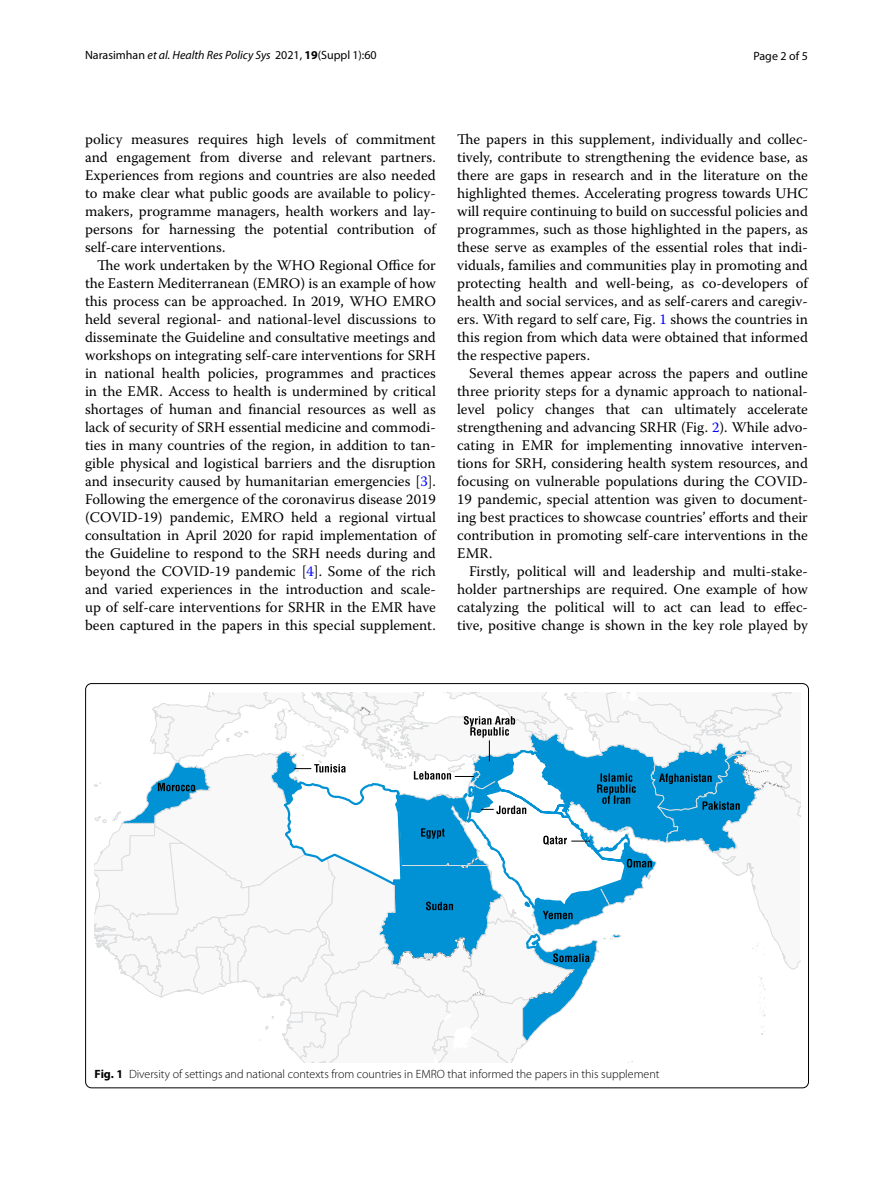
<style>
.page{position:relative;width:893px;height:1187px;background:#fff}
.page>*{position:absolute;margin:0;border:0;box-sizing:border-box;transform-origin:0 0}
.t1{font:14.7px/18px "Warnock Pro";color:#000;text-align:justify}
.t2{font:300 12px "Myriad Pro";color:#000}
.t3{font:12px "Myriad Pro";color:#000}
.s1{font-style:italic}
.s2{font-weight:700}
.s3{color:#00f}
</style>
<div class="page">
<svg style="left:94px;top:692px;width:706px;height:371px"></svg>
<p class="t3" style="left:85px;top:48px;width:293px">Narasimhan <span class="s1">et al. Health Res Policy Sys</span> 2021, <span class="s2">19</span>(Suppl 1):60</p>
<p class="t3" style="left:753px;top:48px;width:56px">Page 2 of 5</p>
<p class="t1" style="left:85px;top:130px;width:352px">policy measures requires high levels of commitment and engagement from diverse and relevant partners.<br>Experiences from regions and countries are also needed to make clear what public goods are available to policy&shy;makers, programme managers, health workers and lay&shy;persons for harnessing the potential contribution of self-care interventions.</p>
<p class="t1" style="left:85px;top:256px;width:352px;text-indent:12px">The work undertaken by the WHO Regional Office for the Eastern Mediterranean (EMRO) is an example of how this process can be approached. In 2019, WHO EMRO held several regional- and national-level discussions to disseminate the Guideline and consultative meetings and workshops on integrating self-care interventions for SRH in national health policies, programmes and practices in the EMR. Access to health is undermined by critical shortages of human and financial resources as well as lack of security of SRH essential medicine and commodi&shy;ties in many countries of the region, in addition to tan&shy;gible physical and logistical barriers and the disruption and insecurity caused by humanitarian emergencies [<span class="s3">3</span>].<br>Following the emergence of the coronavirus disease 2019 (COVID-19) pandemic, EMRO held a regional virtual consultation in April 2020 for rapid implementation of the Guideline to respond to the SRH needs during and beyond the COVID-19 pandemic [<span class="s3">4</span>]. Some of the rich and varied experiences in the introduction and scale&shy;up of self-care interventions for SRHR in the EMR have been captured in the papers in this special supplement.</p>
<p class="t1" style="left:457px;top:130px;width:352px">The papers in this supplement, individually and collec&shy;tively, contribute to strengthening the evidence base, as there are gaps in research and in the literature on the highlighted themes. Accelerating progress towards UHC will require continuing to build on successful policies and programmes, such as those highlighted in the papers, as these serve as examples of the essential roles that indi&shy;viduals, families and communities play in promoting and protecting health and well-being, as co-developers of health and social services, and as self-carers and caregiv&shy;ers. With regard to self care, Fig. <span class="s3">1</span> shows the countries in this region from which data were obtained that informed the respective papers.</p>
<p class="t1" style="left:457px;top:364px;width:352px;text-indent:12px">Several themes appear across the papers and outline three priority steps for a dynamic approach to national&shy;level policy changes that can ultimately accelerate strengthening and advancing SRHR (Fig. <span class="s3">2</span>). While advo&shy;cating in EMR for implementing innovative interven&shy;tions for SRH, considering health system resources, and focusing on vulnerable populations during the COVID-19 pandemic, special attention was given to document&shy;ing best practices to showcase countries’ efforts and their contribution in promoting self-care interventions in the EMR.</p>
<p class="t1" style="left:457px;top:562px;width:352px;text-indent:12px">Firstly, political will and leadership and multi-stake&shy;holder partnerships are required. One example of how catalyzing the political will to act can lead to effec&shy;tive, positive change is shown in the key role played by</p>
<p class="t2" style="left:95px;top:1067px;width:566px"><span class="s2">Fig. 1</span> Diversity of settings and national contexts from countries in EMRO that informed the papers in this supplement</p>
</div>
